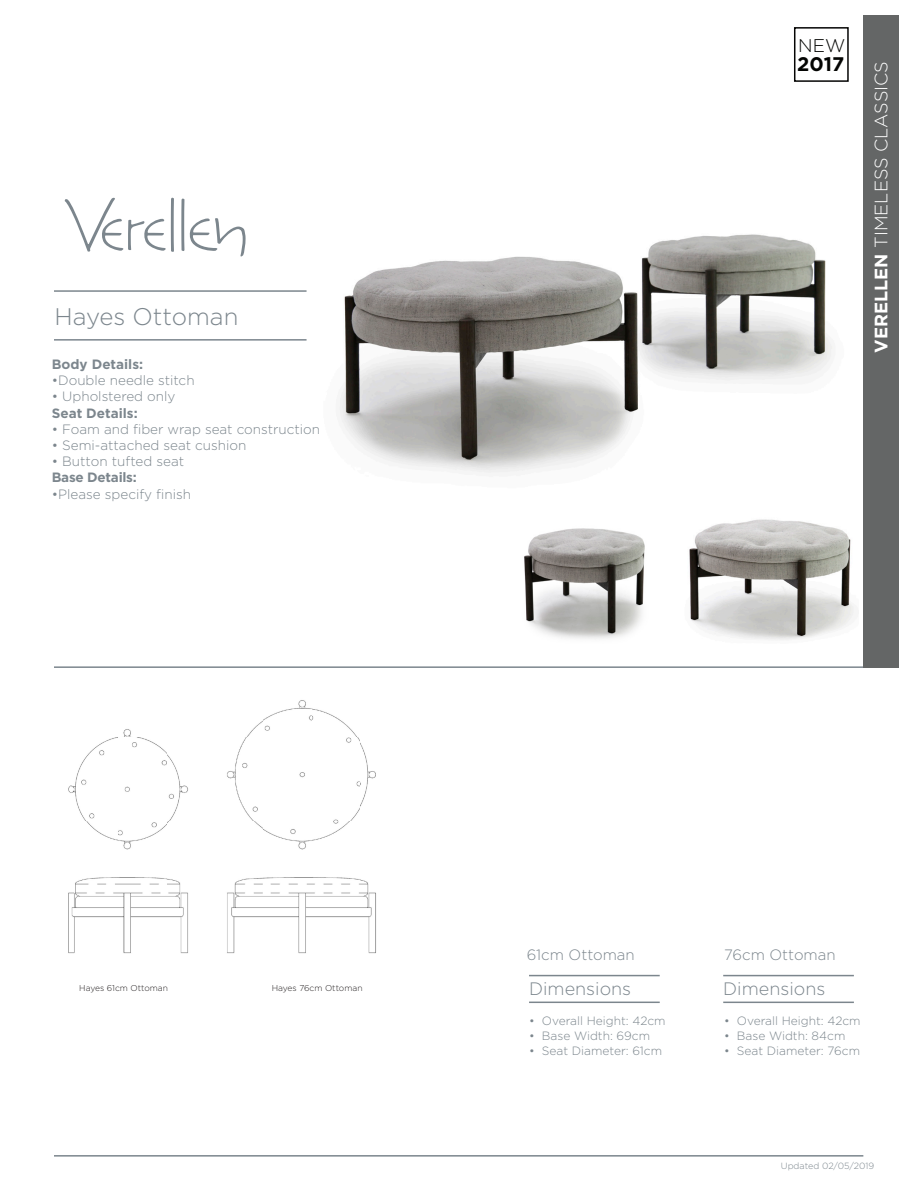
<style>
.page{position:relative;width:918px;height:1188px;background:#fff}
.page>*{position:absolute;margin:0;border:0;box-sizing:border-box;transform-origin:0 0}
.t1{font:300 24px "Gotham";color:#7c868d}
.t2{font:700 19.65px "Gotham";color:#040503}
.t3{font:300 18.3px "Gotham";color:#040503}
.t4{font:300 18px "Gotham";color:#fff}
.t5{font:300 18px "Gotham";color:#7c868d}
.t6{font:300 15px "Gotham";color:#7c868d}
.t7{font:300 13.5px "Gotham";color:#7c868d}
.t8{font:700 13.5px "Gotham";color:#7c868d}
.t9{font:700 13.5px "Gotham";letter-spacing:-.02em;color:#7c868d}
.t10{font:300 12px "Gotham";color:#7c868d}
.t11{font:300 9px "Gotham";color:#7c868d}
.t12{font:300 8.55px "Gotham";color:#231f20}
.s1{font-weight:700}
</style>
<div class="page">
<div style="left:794px;top:27px;width:55px;height:55px;border:2px solid #050504"></div>
<hr style="left:54px;top:339px;width:253px;height:2px;background:#7c868d">
<hr style="left:54px;top:290px;width:253px;height:2px;background:#7c868d">
<hr style="left:54px;top:666px;width:809px;height:2px;background:#7c868d">
<hr style="left:54px;top:1155px;width:809px;height:2px;background:#7c868d">
<svg style="left:64px;top:198px;width:110px;height:54px"></svg>
<svg style="left:181px;top:199px;width:65px;height:57px"></svg>
<hr style="left:723px;top:1002px;width:131px;height:1px;background:#7c868d">
<hr style="left:723px;top:975px;width:131px;height:1px;background:#7c868d">
<div style="left:863px;top:15px;width:35px;height:653px;background:#646666"></div>
<img style="left:114px;top:729px;width:28px;height:9px">
<img style="left:245px;top:700px;width:114px;height:38px">
<img style="left:68px;top:738px;width:308px;height:216px">
<hr style="left:529px;top:1002px;width:131px;height:1px;background:#7c868d">
<hr style="left:529px;top:975px;width:131px;height:1px;background:#7c868d">
<img style="left:339px;top:234px;width:494px;height:239px">
<img style="left:689px;top:519px;width:165px;height:121px">
<img style="left:524px;top:528px;width:121px;height:111px">
<p class="t1" style="left:54px;top:302px;width:185px">Hayes Ottoman</p>
<p class="t8" style="left:52px;top:355px;width:93px">Body Details:</p>
<p class="t7" style="left:52px;top:372px;width:144px">•Double needle stitch</p>
<p class="t7" style="left:52px;top:388px;width:125px">• Upholstered only</p>
<p class="t8" style="left:52px;top:404px;width:87px">Seat Details:</p>
<p class="t7" style="left:52px;top:421px;width:270px">• Foam and fiber wrap seat construction</p>
<p class="t7" style="left:52px;top:437px;width:196px">• Semi-attached seat cushion</p>
<p class="t7" style="left:52px;top:453px;width:134px">• Button tufted seat</p>
<p class="t9" style="left:52px;top:469px;width:86px">Base Details:</p>
<p class="t7" style="left:52px;top:485px;width:141px">•Please specify finish</p>
<p class="t3" style="left:798px;top:33px;width:49px">NEW</p>
<p class="t2" style="left:797px;top:51px;width:48px">2017</p>
<p class="t4" style="left:870px;top:352px;width:293px;rotate:-90deg"><span class="s1">VERELLEN</span> TIMELESS CLASSICS</p>
<p class="t12" style="left:79px;top:982px;width:90px">Hayes 61cm Ottoman</p>
<p class="t12" style="left:272px;top:982px;width:92px">Hayes 76cm Ottoman</p>
<p class="t6" style="left:527px;top:945px;width:109px">61cm Ottoman</p>
<p class="t6" style="left:724px;top:945px;width:113px">76cm Ottoman</p>
<p class="t5" style="left:529px;top:977px;width:104px">Dimensions</p>
<p class="t10" style="left:529px;top:1013px;width:138px">• Overall Height: 42cm</p>
<p class="t10" style="left:529px;top:1028px;width:123px">• Base Width: 69cm</p>
<p class="t10" style="left:529px;top:1043px;width:135px">• Seat Diameter: 61cm</p>
<p class="t5" style="left:723px;top:977px;width:104px">Dimensions</p>
<p class="t10" style="left:724px;top:1013px;width:138px">• Overall Height: 42cm</p>
<p class="t10" style="left:724px;top:1028px;width:123px">• Base Width: 84cm</p>
<p class="t10" style="left:724px;top:1043px;width:138px">• Seat Diameter: 76cm</p>
<p class="t11" style="left:781px;top:1160px;width:95px">Updated 02/05/2019</p>
</div>
